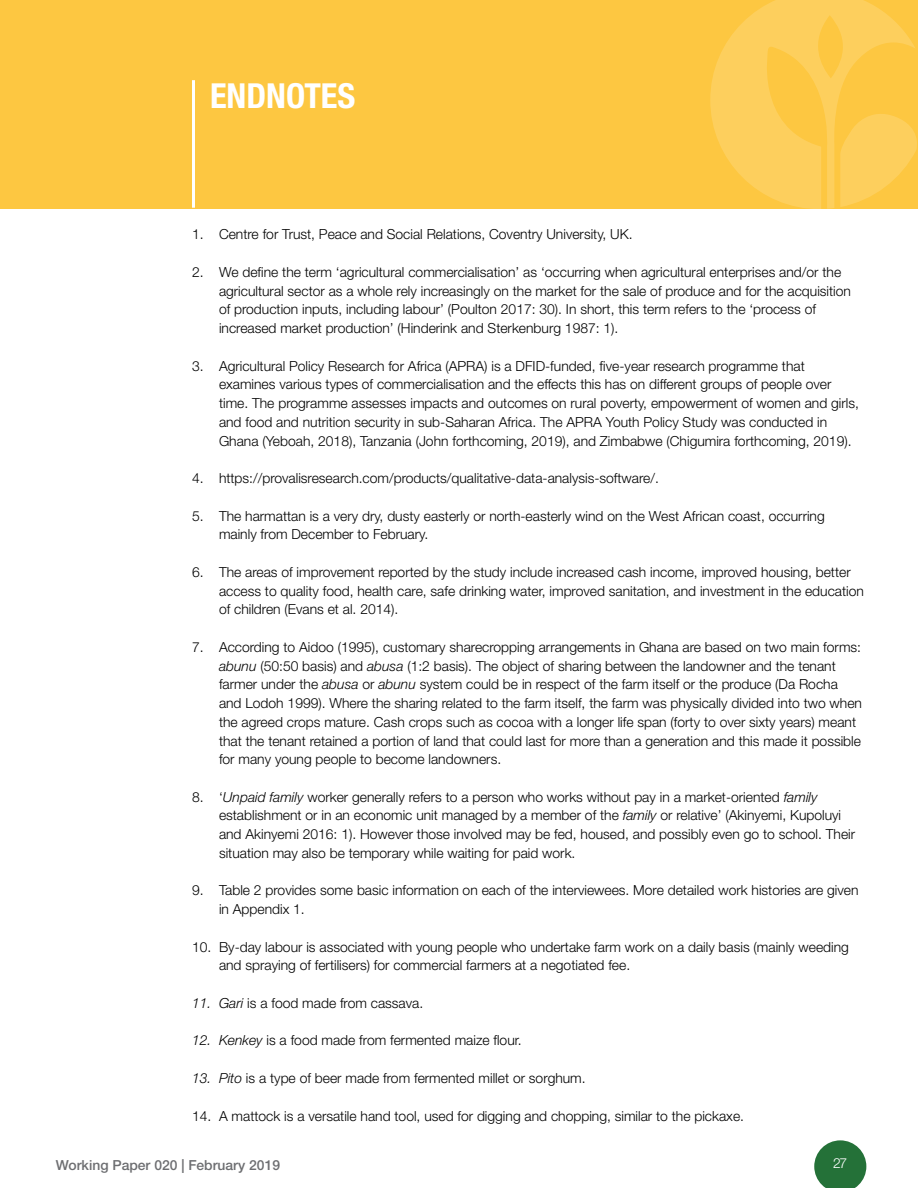
<style>
.page{position:relative;width:918px;height:1188px;background:#fff}
.page>*{position:absolute;margin:0;border:0;box-sizing:border-box;transform-origin:0 0}
.t1{font:700 condensed 34.5px "Helvetica Neue LT Std";color:#fff}
.t2{font:300 13.8px/18.8px "Helvetica Neue LT Std";color:#000}
.t3{font:500 13.8px "Helvetica Neue LT Std";color:#6d6e71}
.t4{font:300 13.8px "Helvetica Neue LT Std";color:#fff}
.s1{font-style:italic}
</style>
<div class="page">
<svg style="left:814px;top:1140px;width:52px;height:48px"></svg>
<div style="left:0;top:0;width:918px;height:209px;background:#fdc741"></div>
<svg style="left:710px;top:0;width:207px;height:209px"></svg>
<hr style="left:192px;top:80px;width:3px;height:128px;background:#fff">
<h1 class="t1" style="left:210px;top:75px;width:147px">ENDNOTES</h1>
<p class="t2" style="left:192px;top:225px;width:442px">1. Centre for Trust, Peace and Social Relations, Coventry University, UK.</p>
<p class="t2" style="left:219px;top:262px;width:634px;text-indent:-27px">2. We define the term ‘agricultural commercialisation’ as ‘occurring when agricultural enterprises and/or the agricultural sector as a whole rely increasingly on the market for the sale of produce and for the acquisition of production inputs, including labour’ (Poulton 2017: 30). In short, this term refers to the ‘process of increased market production’ (Hinderink and Sterkenburg 1987: 1).</p>
<p class="t2" style="left:219px;top:356px;width:641px;text-indent:-27px">3. Agricultural Policy Research for Africa (APRA) is a DFID-funded, five-year research programme that examines various types of commercialisation and the effects this has on different groups of people over time. The programme assesses impacts and outcomes on rural poverty, empowerment of women and girls, and food and nutrition security in sub-Saharan Africa. The APRA Youth Policy Study was conducted in Ghana (Yeboah, 2018), Tanzania (John forthcoming, 2019), and Zimbabwe (Chigumira forthcoming, 2019).</p>
<p class="t2" style="left:192px;top:468px;width:468px">4. https://provalisresearch.com/products/qualitative-data-analysis-software/.</p>
<p class="t2" style="left:219px;top:506px;width:607px;text-indent:-27px">5. The harmattan is a very dry, dusty easterly or north-easterly wind on the West African coast, occurring mainly from December to February.</p>
<p class="t2" style="left:219px;top:562px;width:646px;text-indent:-27px">6. The areas of improvement reported by the study include increased cash income, improved housing, better access to quality food, health care, safe drinking water, improved sanitation, and investment in the education of children (Evans et al. 2014).</p>
<p class="t2" style="left:219px;top:637px;width:645px;text-indent:-27px">7. According to Aidoo (1995), customary sharecropping arrangements in Ghana are based on two main forms: <span class="s1">abunu</span> (50:50 basis) and <span class="s1">abusa</span> (1:2 basis). The object of sharing between the landowner and the tenant farmer under the <span class="s1">abusa</span> or <span class="s1">abunu</span> system could be in respect of the farm itself or the produce (Da Rocha and Lodoh 1999). Where the sharing related to the farm itself, the farm was physically divided into two when the agreed crops mature. Cash crops such as cocoa with a longer life span (forty to over sixty years) meant that the tenant retained a portion of land that could last for more than a generation and this made it possible for many young people to become landowners.</p>
<p class="t2" style="left:219px;top:787px;width:638px;text-indent:-27px">8. ‘<span class="s1">Unpaid family</span> worker generally refers to a person who works without pay in a market-oriented <span class="s1">family </span>establishment or in an economic unit managed by a member of the <span class="s1">family</span> or relative’ (Akinyemi, Kupoluyi and Akinyemi 2016: 1). However those involved may be fed, housed, and possibly even go to school. Their situation may also be temporary while waiting for paid work.</p>
<p class="t2" style="left:219px;top:881px;width:641px;text-indent:-27px">9. Table 2 provides some basic information on each of the interviewees. More detailed work histories are given in Appendix 1.</p>
<p class="t2" style="left:219px;top:937px;width:631px;text-indent:-27px">10. By-day labour is associated with young people who undertake farm work on a daily basis (mainly weeding and spraying of fertilisers) for commercial farmers at a negotiated fee.</p>
<p class="t2" style="left:192px;top:993px;width:233px"><span class="s1">11. Gari</span> is a food made from cassava.</p>
<p class="t2" style="left:192px;top:1031px;width:331px"><span class="s1">12. Kenkey</span> is a food made from fermented maize flour.</p>
<p class="t2" style="left:192px;top:1068px;width:395px"><span class="s1">13. Pito</span> is a type of beer made from fermented millet or sorghum.</p>
<p class="t2" style="left:192px;top:1106px;width:554px">14. A mattock is a versatile hand tool, used for digging and chopping, similar to the pickaxe.</p>
<p class="t3" style="left:56px;top:1156px;width:226px">Working Paper 020 | February 2019</p>
<p class="t4" style="left:833px;top:1155px;width:16px">27</p>
</div>
